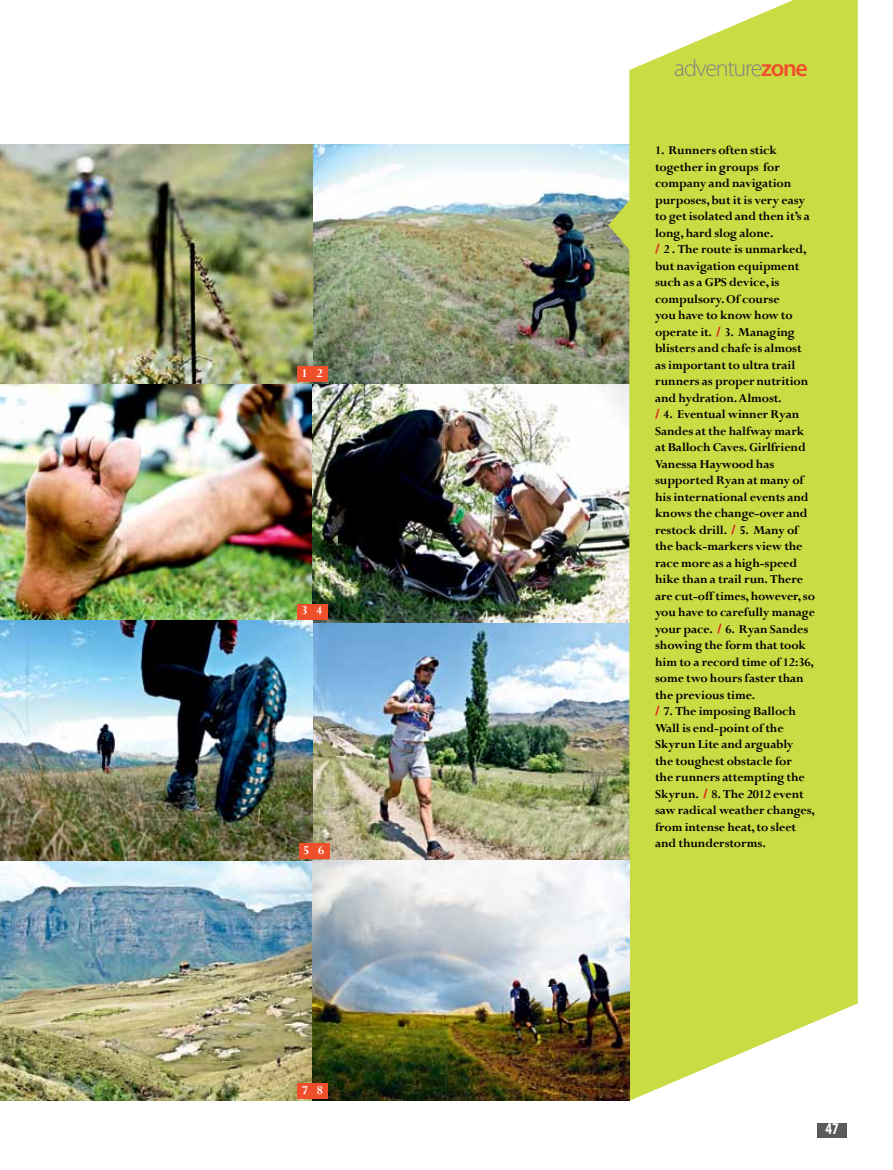
<style>
.page{position:relative;width:893px;height:1170px;background:#fff}
.page>*{position:absolute;margin:0;border:0;box-sizing:border-box;transform-origin:0 0}
.t1{font:300 24px "Myriad Pro";letter-spacing:-.05em;color:#808285}
.t2{font:700 condensed 16.5px "Myriad Pro";color:#fff;scale:.94 1}
.t3{font:700 13.5px/16.5px "Perpetua";letter-spacing:-.01em;color:#000}
.t4{font:700 13.5px "Perpetua";color:#fff}
.s1{font-weight:600;color:#f04f2c}
.s2{font-family:"Myriad Pro";color:#db1a21}
</style>
<div class="page">
<img style="left:0;top:621px;width:608px;height:239px">
<div style="left:817px;top:1123px;width:26px;height:14px;background:#58595b"></div>
<hr style="left:844px;top:1123px;width:3px;height:14px;background:#58595b">
<img style="left:311px;top:145px;width:297px;height:477px">
<img style="left:0;top:860px;width:312px;height:240px">
<img style="left:0;top:383px;width:314px;height:238px">
<img style="left:0;top:145px;width:312px;height:238px">
<svg style="left:608px;top:0;width:250px;height:1100px;background:#cddd57"></svg>
<div style="left:312px;top:366px;width:15px;height:16px;background:#f04f2c"></div>
<div style="left:312px;top:604px;width:15px;height:15px;background:#f04f2c"></div>
<div style="left:297px;top:366px;width:15px;height:16px;background:#f04f2c"></div>
<div style="left:297px;top:604px;width:15px;height:15px;background:#f04f2c"></div>
<div style="left:314px;top:843px;width:15px;height:16px;background:#f04f2c"></div>
<div style="left:299px;top:843px;width:15px;height:16px;background:#f04f2c"></div>
<img style="left:312px;top:860px;width:317px;height:240px">
<div style="left:312px;top:1083px;width:16px;height:15px;background:#f04f2c"></div>
<div style="left:297px;top:1083px;width:16px;height:15px;background:#f04f2c"></div>
<p class="t4" style="left:302px;top:365px;width:8px">1</p>
<p class="t4" style="left:317px;top:365px;width:8px">2</p>
<p class="t4" style="left:302px;top:602px;width:8px">3</p>
<p class="t4" style="left:317px;top:602px;width:8px">4</p>
<p class="t4" style="left:303px;top:842px;width:23px">5 6</p>
<p class="t4" style="left:302px;top:1081px;width:23px">7 8</p>
<h1 class="t1" style="left:674px;top:55px;width:135px">adventure<span class="s1">zone</span></h1>
<p class="t3" style="left:655px;top:142px;width:162px">1. Runners often stick together in groups for company and navigation purposes, but it is very easy to get isolated and then it’s a long, hard slog alone.<br><span class="s2">/</span> 2 . The route is unmarked, but navigation equipment such as a GPS device, is compulsory. Of course<br>you have to know how to operate it. <span class="s2">/</span> 3. Managing blisters and chafe is almost as important to ultra trail runners as proper nutrition and hydration. Almost.<br><span class="s2">/</span> 4. Eventual winner Ryan<br>Sandes at the halfway mark at Balloch Caves. Girlfriend<br>Vanessa Haywood has supported Ryan at many of his international events and knows the change-over and restock drill. <span class="s2">/</span> 5. Many of the back-markers view the race more as a high-speed hike than a trail run. There are cut-off times, however, so you have to carefully manage your pace. <span class="s2">/</span> 6. Ryan Sandes showing the form that took him to a record time of 12:36, some two hours faster than the previous time.<br><span class="s2">/</span> 7. The imposing Balloch<br>Wall is end-point of the<br>Skyrun Lite and arguably the toughest obstacle for<br>the runners attempting the<br>Skyrun. <span class="s2">/</span> 8. The 2012 event saw radical weather changes, from intense heat, to sleet and thunderstorms.</p>
<p class="t2" style="left:826px;top:1117px;width:16px">47</p>
</div>
